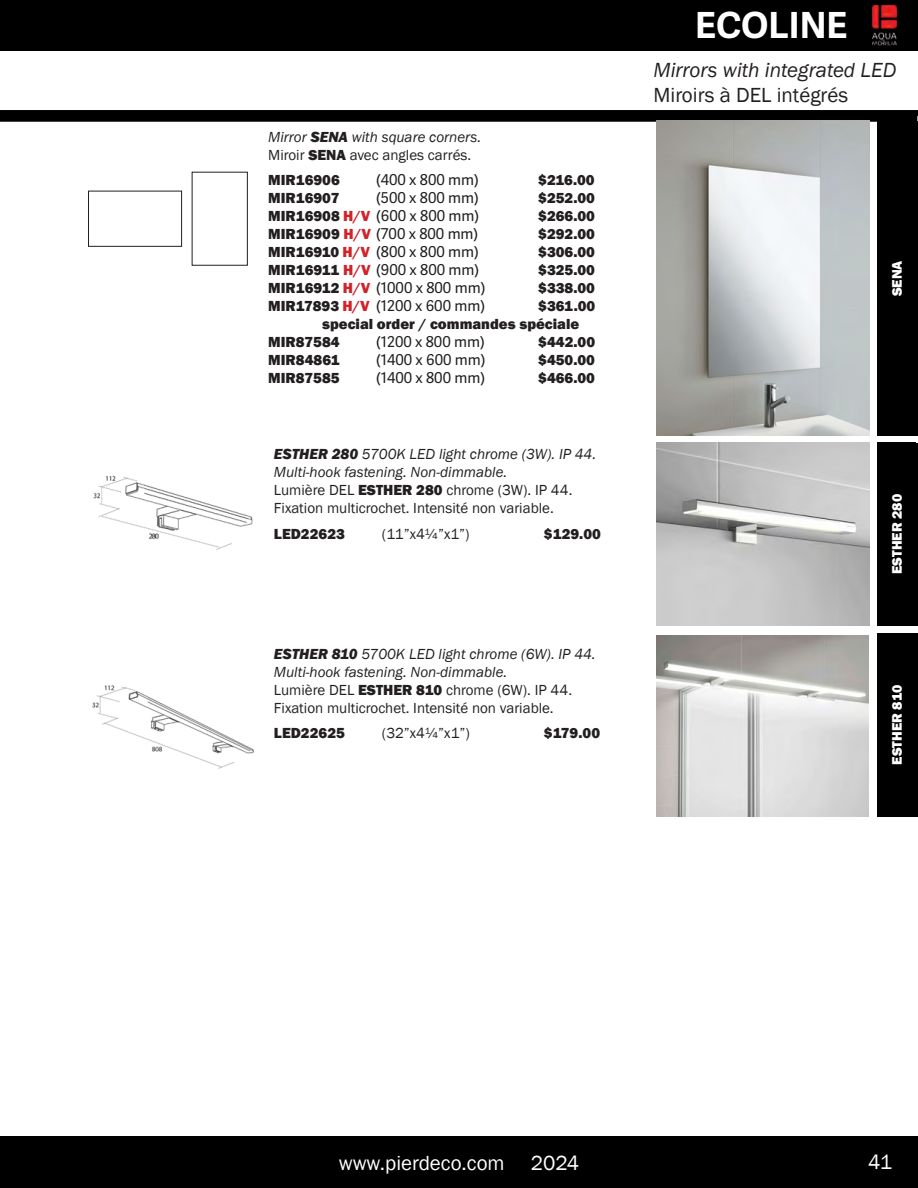
<style>
.page{position:relative;width:918px;height:1188px;background:#fff}
.page>*{position:absolute;margin:0;border:0;box-sizing:border-box;transform-origin:0 0}
.t1{font:700 36px "Adelle Sans";color:#fff}
.t2{font:italic 21px "Franklin Gothic";color:#231f20}
.t3{font:21px "Franklin Gothic";color:#fff}
.t4{font:21px "Franklin Gothic";color:#231f20}
.t5{font:15px/18px "Franklin Gothic";color:#231f20}
.t6{font:15px "Adelle Sans";color:#231f20}
.t7{font:800 15px "Franklin Gothic";color:#231f20}
.t8{font:italic 15px/18px "Franklin Gothic";color:#231f20}
.t9{font:800 14.25px "Franklin Gothic";color:#fff}
.s1{font-weight:800}
.s2{font-family:"Franklin Gothic";font-weight:800}
.s3{font-family:"Franklin Gothic";font-weight:800;color:#d1232a}
</style>
<div class="page">
<div style="left:0;top:1137px;width:918px;height:51px;background:#000001"></div>
<div style="left:0;top:0;width:918px;height:50px;background:#000001"></div>
<div style="left:0;top:110px;width:918px;height:6px;background:#000001"></div>
<img style="left:872px;top:4px;width:26px;height:42px">
<div style="left:0;top:116px;width:917px;height:6px;background:#000001"></div>
<img style="left:657px;top:442px;width:212px;height:183px">
<img style="left:657px;top:635px;width:212px;height:181px">
<div style="left:88px;top:191px;width:94px;height:56px;border:1px solid #231f20"></div>
<div style="left:192px;top:172px;width:56px;height:94px;border:1px solid #231f20"></div>
<div style="left:877px;top:443px;width:41px;height:182px;background:#000001"></div>
<div style="left:877px;top:633px;width:41px;height:184px;background:#000001"></div>
<div style="left:877px;top:121px;width:41px;height:315px;background:#000001"></div>
<img style="left:657px;top:121px;width:212px;height:314px">
<img style="left:93px;top:475px;width:160px;height:75px">
<img style="left:92px;top:685px;width:163px;height:84px">
<h1 class="t1" style="left:695px;top:3px;width:154px">ECOLINE</h1>
<p class="t8" style="left:268px;top:128px;width:215px">Mirror <span class="s1">SENA</span> with square corners.</p>
<p class="t5" style="left:268px;top:146px;width:205px">Miroir <span class="s1">SENA</span> avec angles carrés.</p>
<p class="t7" style="left:268px;top:170px;width:73px">MIR16906</p>
<p class="t6" style="left:376px;top:171px;width:104px">(400 x 800 mm)</p>
<p class="t7" style="left:538px;top:170px;width:58px">$216.00</p>
<p class="t7" style="left:268px;top:188px;width:73px">MIR16907</p>
<p class="t6" style="left:376px;top:189px;width:104px">(500 x 800 mm)</p>
<p class="t7" style="left:538px;top:188px;width:58px">$252.00</p>
<p class="t6" style="left:268px;top:207px;width:213px"><span class="s2">MIR16908</span> <span class="s3">H/V</span> (600 x 800 mm)</p>
<p class="t7" style="left:538px;top:206px;width:58px">$266.00</p>
<p class="t6" style="left:268px;top:225px;width:212px"><span class="s2">MIR16909</span> <span class="s3">H/V</span> (700 x 800 mm)</p>
<p class="t7" style="left:538px;top:224px;width:58px">$292.00</p>
<p class="t6" style="left:268px;top:243px;width:212px"><span class="s2">MIR16910</span> <span class="s3">H/V</span> (800 x 800 mm)</p>
<p class="t7" style="left:538px;top:242px;width:58px">$306.00</p>
<p class="t6" style="left:268px;top:261px;width:213px"><span class="s2">MIR16911</span> <span class="s3">H/V</span> (900 x 800 mm)</p>
<p class="t7" style="left:538px;top:260px;width:58px">$325.00</p>
<p class="t6" style="left:268px;top:279px;width:219px"><span class="s2">MIR16912</span> <span class="s3">H/V</span> (1000 x 800 mm)</p>
<p class="t7" style="left:538px;top:278px;width:58px">$338.00</p>
<p class="t6" style="left:268px;top:297px;width:219px"><span class="s2">MIR17893</span> <span class="s3">H/V</span> (1200 x 600 mm)</p>
<p class="t7" style="left:538px;top:296px;width:59px">$361.00</p>
<p class="t7" style="left:322px;top:314px;width:258px">special order / commandes spéciale</p>
<p class="t7" style="left:268px;top:332px;width:73px">MIR87584</p>
<p class="t6" style="left:376px;top:333px;width:110px">(1200 x 800 mm)</p>
<p class="t7" style="left:538px;top:332px;width:59px">$442.00</p>
<p class="t7" style="left:268px;top:350px;width:73px">MIR84861</p>
<p class="t6" style="left:376px;top:351px;width:111px">(1400 x 600 mm)</p>
<p class="t7" style="left:538px;top:350px;width:58px">$450.00</p>
<p class="t7" style="left:268px;top:368px;width:73px">MIR87585</p>
<p class="t6" style="left:376px;top:369px;width:111px">(1400 x 800 mm)</p>
<p class="t7" style="left:538px;top:368px;width:58px">$466.00</p>
<p class="t8" style="left:274px;top:446px;width:324px"><span class="s1">ESTHER 280</span> 5700K LED light chrome (3W). IP 44.<br>Multi-hook fastening. Non-dimmable.</p>
<p class="t5" style="left:274px;top:482px;width:300px">Lumière DEL <span class="s1">ESTHER 280</span> chrome (3W). IP 44.<br>Fixation multicrochet. Intensité non variable.</p>
<p class="t7" style="left:274px;top:524px;width:72px">LED22623</p>
<p class="t5" style="left:382px;top:525px;width:89px">(11”x4¼”x1”)</p>
<p class="t7" style="left:544px;top:524px;width:58px">$129.00</p>
<p class="t8" style="left:274px;top:646px;width:323px"><span class="s1">ESTHER 810</span> 5700K LED light chrome (6W). IP 44.<br>Multi-hook fastening. Non-dimmable.</p>
<p class="t5" style="left:274px;top:682px;width:300px">Lumière DEL <span class="s1">ESTHER 810</span> chrome (6W). IP 44.<br>Fixation multicrochet. Intensité non variable.</p>
<p class="t7" style="left:274px;top:724px;width:72px">LED22625</p>
<p class="t5" style="left:382px;top:725px;width:89px">(32”x4¼”x1”)</p>
<p class="t7" style="left:544px;top:724px;width:58px">$179.00</p>
<p class="t2" style="left:654px;top:57px;width:244px">Mirrors with integrated LED</p>
<p class="t4" style="left:654px;top:82px;width:196px">Miroirs à DEL intégrés</p>
<p class="t9" style="left:888px;top:296px;width:37px;rotate:-90deg">SENA</p>
<p class="t9" style="left:888px;top:574px;width:82px;rotate:-90deg">ESTHER 280</p>
<p class="t9" style="left:888px;top:765px;width:81px;rotate:-90deg">ESTHER 810</p>
<h2 class="t3" style="left:339px;top:1150px;width:167px">www.pierdeco.com</h2>
<h2 class="t3" style="left:531px;top:1150px;width:50px">2024</h2>
<h2 class="t3" style="left:868px;top:1149px;width:26px">41</h2>
</div>
